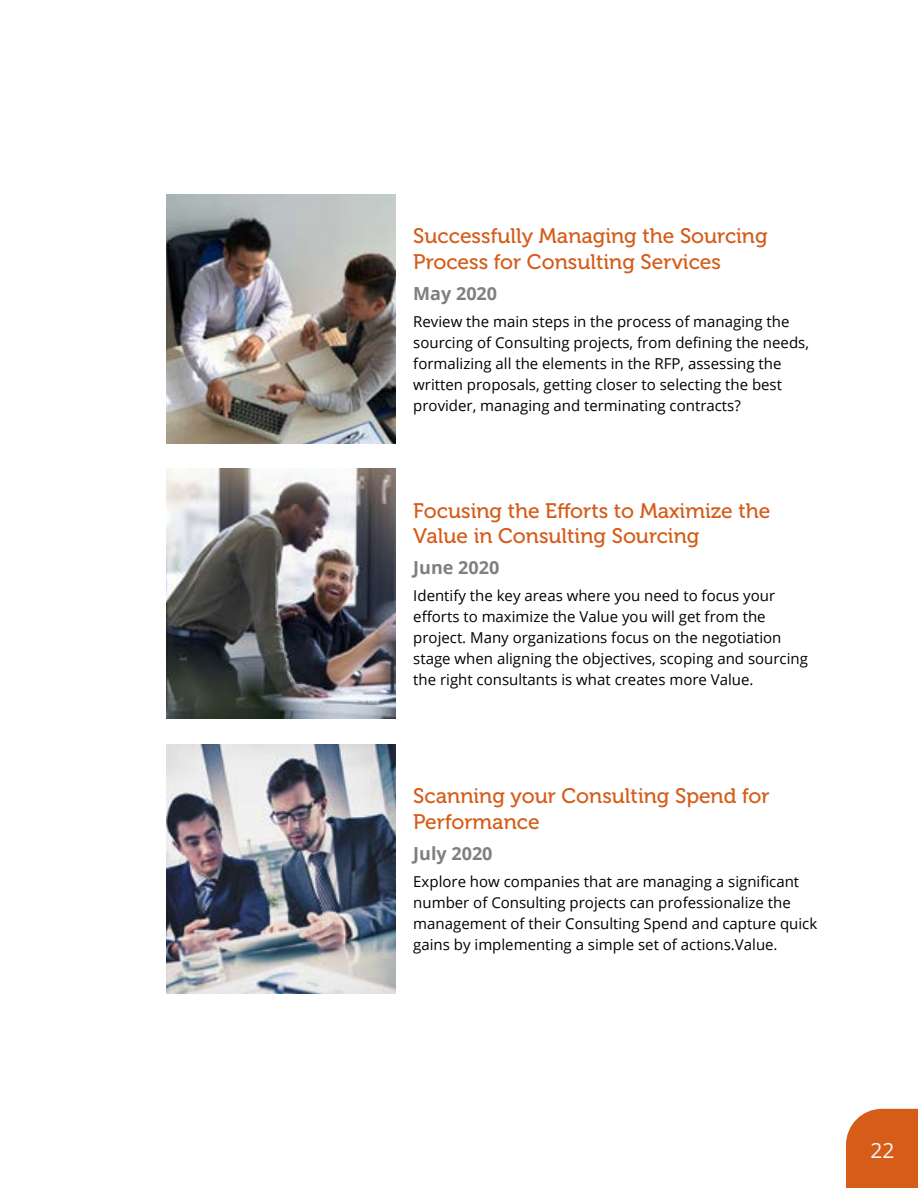
<style>
.page{position:relative;width:918px;height:1188px;background:#fff}
.page>*{position:absolute;margin:0;border:0;box-sizing:border-box;transform-origin:0 0}
.t1{font:21px/25.2px "Museo 500";color:#d55c19}
.t2{font:21px "Open Sans";color:#f7f7f7}
.t3{font:700 18px "Open Sans";color:#7f7f7f}
.t4{font:15px/21px "Open Sans";color:#000}
</style>
<div class="page">
<div style="left:846px;top:1109px;width:72px;height:79px;background:#d55c19"></div>
<img style="left:166px;top:195px;width:229px;height:249px">
<img style="left:166px;top:469px;width:229px;height:249px">
<img style="left:166px;top:744px;width:229px;height:249px">
<h1 class="t1" style="left:413px;top:224px;width:356px">Successfully Managing the Sourcing<br>Process for Consulting Services</h1>
<p class="t3" style="left:413px;top:281px;width:85px">May 2020</p>
<p class="t4" style="left:413px;top:311px;width:397px">Review the main steps in the process of managing the sourcing of Consulting projects, from defining the needs, formalizing all the elements in the RFP, assessing the written proposals, getting closer to selecting the best provider, managing and terminating contracts?</p>
<h1 class="t1" style="left:413px;top:498px;width:359px">Focusing the Efforts to Maximize the<br>Value in Consulting Sourcing</h1>
<p class="t3" style="left:413px;top:555px;width:88px">June 2020</p>
<p class="t4" style="left:413px;top:585px;width:396px">Identify the key areas where you need to focus your efforts to maximize the Value you will get from the project. Many organizations focus on the negotiation stage when aligning the objectives, scoping and sourcing the right consultants is what creates more Value.</p>
<h1 class="t1" style="left:413px;top:784px;width:358px">Scanning your Consulting Spend for<br>Performance</h1>
<p class="t3" style="left:413px;top:841px;width:81px">July 2020</p>
<p class="t4" style="left:413px;top:870px;width:405px">Explore how companies that are managing a significant number of Consulting projects can professionalize the management of their Consulting Spend and capture quick gains by implementing a simple set of actions.Value.</p>
<h1 class="t2" style="left:870px;top:1136px;width:26px">22</h1>
</div>
